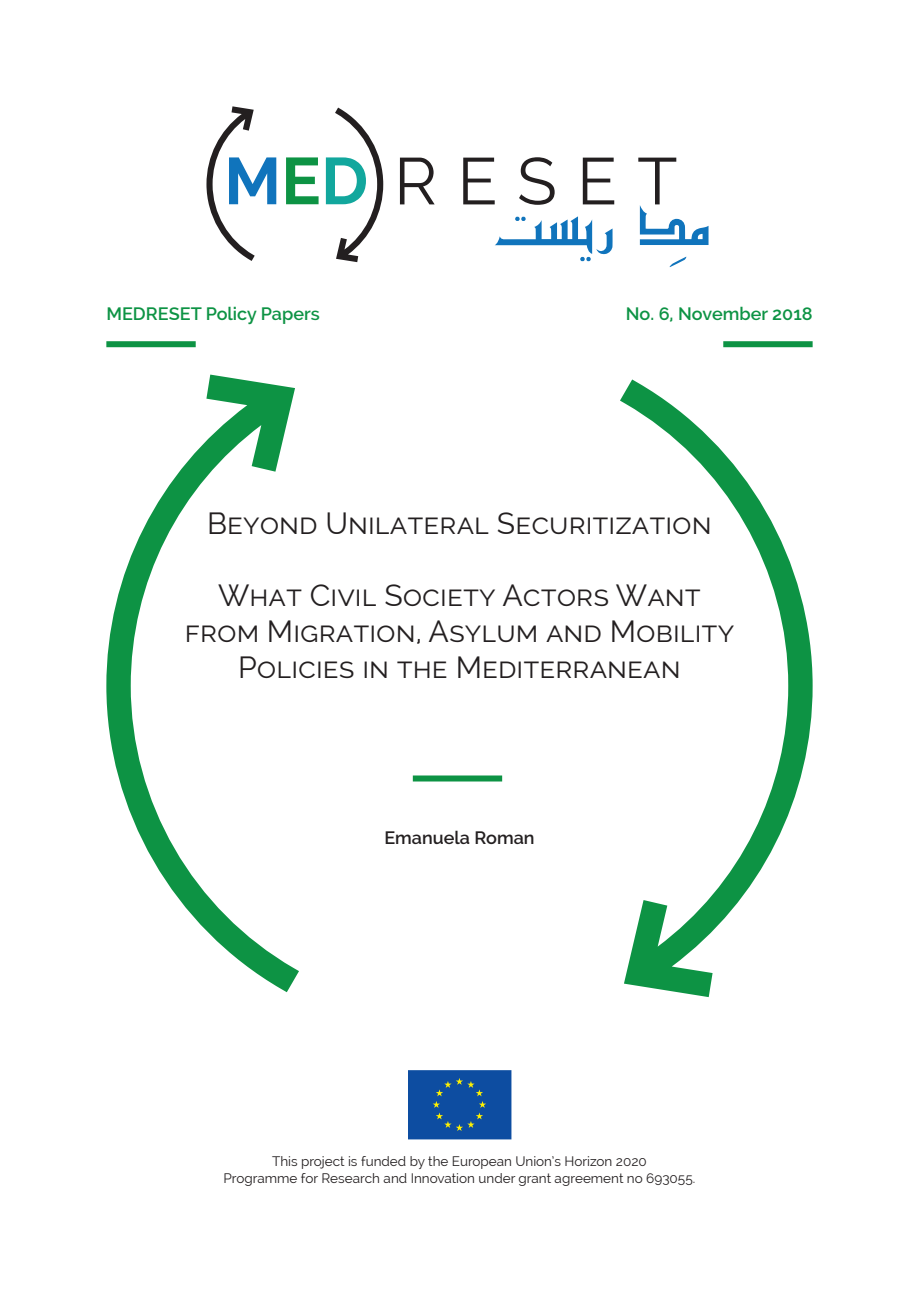
<style>
.page{position:relative;width:919px;height:1289px;background:#fff}
.page>*{position:absolute;margin:0;border:0;box-sizing:border-box;transform-origin:0 0}
.Titolo_copertina_1{font:30px/36px "Raleway";color:#231f20;text-align:center}
.testo_base{font:600 18px "Raleway";color:#0d9344}
.Data_ISSN{font:600 18px "Raleway";color:#0d9344}
.Titolo_copertina_3{font:600 18px "Raleway";color:#231f20}
.Testo_EU_copertina{font:13.5px "Raleway";color:#231f20}
</style>
<div class="page">
<svg style="left:408px;top:1070px;width:104px;height:70px"></svg>
<svg style="left:206px;top:106px;width:70px;height:155px"></svg>
<svg style="left:286px;top:157px;width:32px;height:47px"></svg>
<svg style="left:326px;top:108px;width:57px;height:154px"></svg>
<svg style="left:400px;top:158px;width:34px;height:46px"></svg>
<svg style="left:463px;top:158px;width:31px;height:46px"></svg>
<svg style="left:519px;top:157px;width:35px;height:48px"></svg>
<svg style="left:582px;top:158px;width:32px;height:46px"></svg>
<svg style="left:638px;top:158px;width:70px;height:87px"></svg>
<svg style="left:495px;top:216px;width:117px;height:45px"></svg>
<svg style="left:669px;top:257px;width:17px;height:10px"></svg>
<div style="left:413px;top:775px;width:89px;height:6px;background:#0d9344"></div>
<svg style="left:620px;top:379px;width:192px;height:618px"></svg>
<svg style="left:106px;top:374px;width:193px;height:618px"></svg>
<div style="left:106px;top:341px;width:90px;height:6px;background:#0d9344"></div>
<div style="left:723px;top:341px;width:89px;height:6px;background:#0d9344"></div>
<p class="testo_base" style="left:106px;top:303px;width:215px">MEDRESET Policy Papers</p>
<p class="Data_ISSN" style="left:625px;top:303px;width:188px">No. 6, November 2018</p>
<p class="Titolo_copertina_1" style="left:207px;top:505px;width:506px">Beyond Unilateral Securitization</p>
<p class="Titolo_copertina_1" style="left:185px;top:577px;width:551px">What Civil Society Actors Want from Migration, Asylum and Mobility<br>Policies in the Mediterranean</p>
<p class="Titolo_copertina_3" style="left:384px;top:827px;width:152px">Emanuela Roman</p>
<p class="Testo_EU_copertina" style="left:272px;top:1153px;width:376px">This project is funded by the European Union’s Horizon 2020</p>
<p class="Testo_EU_copertina" style="left:223px;top:1169px;width:473px">Programme for Research and Innovation under grant agreement no 693055.</p>
</div>
